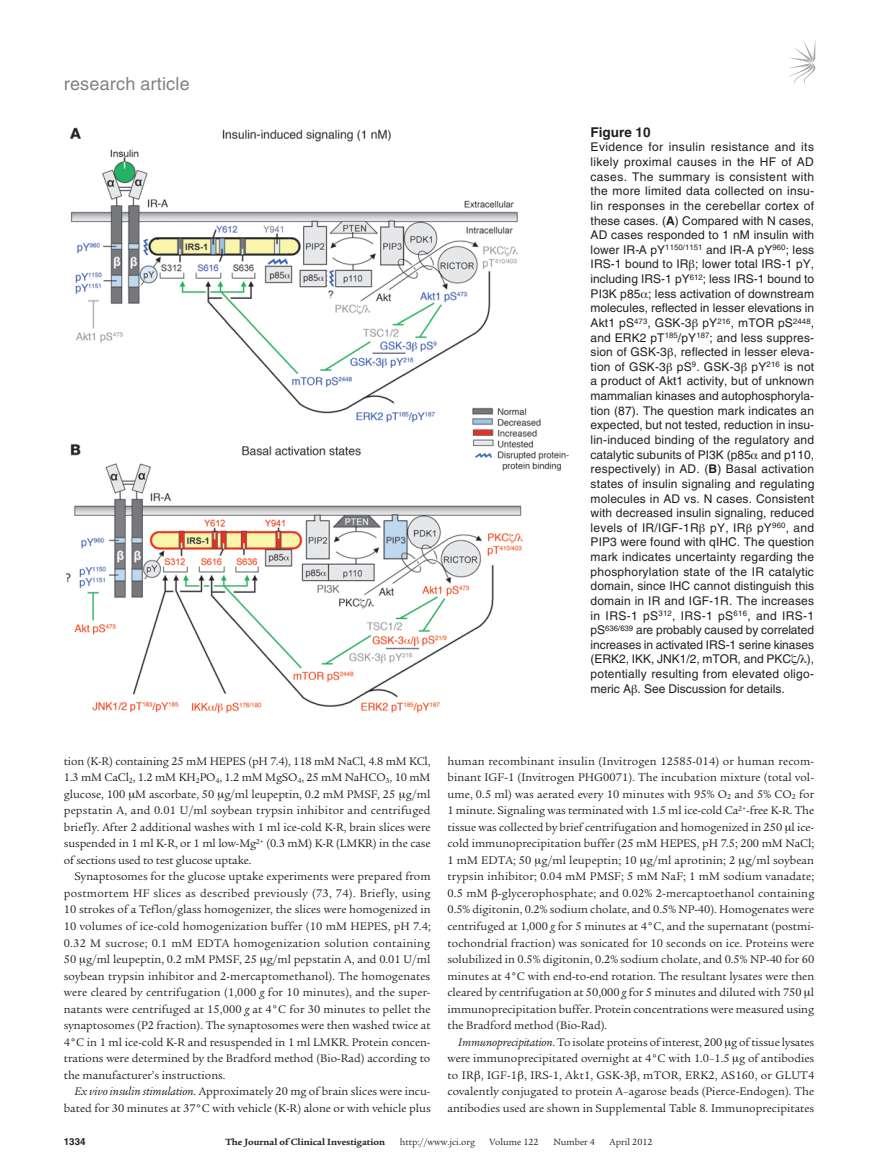
<style>
.page{position:relative;width:878px;height:1175px;background:#fff}
.page>*{position:absolute;margin:0;border:0;box-sizing:border-box;transform-origin:0 0}
.t1{font:18px "Helvetica LT Std";letter-spacing:.01em;color:#808285}
.t2{font:700 13.5px "Helvetica LT Std";color:#231f20}
.t3{font:12px/16.5px "Legacy Serif Std";color:#231f20;text-align:justify}
.t4{font:12px/14.7px "Helvetica LT Std";color:#231f20;text-align:justify}
.t5{font:9.75px "Legacy Serif Std";color:#231f20}
.t6{font:700 9.75px "Legacy Serif Std";color:#231f20}
.t7{font:700 9.75px "Helvetica LT Std";color:#231f20}
.s1{font-weight:700}
.s2{font-style:italic}
</style>
<div class="page">
<svg style="left:789px;top:42px;width:26px;height:43px"></svg>
<img style="left:65px;top:127px;width:504px;height:587px">
<h1 class="t1" style="left:64px;top:73px;width:127px">research article</h1>
<p class="t2" style="left:590px;top:124px;width:61px">Figure 10</p>
<p class="t4" style="left:590px;top:140px;width:225px">Evidence for insulin resistance and its likely proximal causes in the HF of AD cases. The summary is consistent with the more limited data collected on insu&shy;lin responses in the cerebellar cortex of these cases. (<span class="s1">A</span>) Compared with N cases, AD cases responded to 1 nM insulin with lower IR-A pY<sup>1150/1151</sup> and IR-A pY<sup>960</sup>; less IRS-1 bound to IR ; lower total IRS-1 pY, including IRS-1 pY<sup>612</sup>; less IRS-1 bound to PI3K p85 ; less activation of downstream molecules, reflected in lesser elevations in Akt1 pS<sup>473</sup>, GSK-3 pY<sup>216</sup>, mTOR pS<sup>2448</sup>, and ERK2 pT<sup>185</sup>/pY<sup>187</sup>; and less suppres&shy;sion of GSK-3 , reflected in lesser eleva&shy;tion of GSK-3 pS<sup>9</sup>. GSK-3 pY<sup>216</sup> is not a product of Akt1 activity, but of unknown mammalian kinases and autophosphoryla&shy;tion (87). The question mark indicates an expected, but not tested, reduction in insu&shy;lin-induced binding of the regulatory and catalytic subunits of PI3K (p85 and p110, respectively) in AD. (<span class="s1">B</span>) Basal activation states of insulin signaling and regulating molecules in AD vs. N cases. Consistent with decreased insulin signaling, reduced levels of IR/IGF-1R pY, IR pY<sup>960</sup>, and PIP3 were found with qIHC. The question mark indicates uncertainty regarding the phosphorylation state of the IR catalytic domain, since IHC cannot distinguish this domain in IR and IGF-1R. The increases in IRS-1 pS<sup>312</sup>, IRS-1 pS<sup>616</sup>, and IRS-1 pS<sup>636/639</sup> are probably caused by correlated increases in activated IRS-1 serine kinases (ERK2, IKK, JNK1/2, mTOR, and PKC / ), potentially resulting from elevated oligo&shy;meric A . See Discussion for details.</p>
<p class="t3" style="left:64px;top:753px;width:368px">tion (K-R) containing 25 mM HEPES (pH 7.4), 118 mM NaCl, 4.8 mM KCl, 1.3 mM CaCl<sub>2</sub>, 1.2 mM KH<sub>2</sub>PO<sub>4</sub>, 1.2 mM MgSO<sub>4</sub>, 25 mM NaHCO<sub>3</sub>, 10 mM glucose, 100 M ascorbate, 50 g/ml leupeptin, 0.2 mM PMSF, 25 g/ml pepstatin A, and 0.01 U/ml soybean trypsin inhibitor and centrifuged briefly. After 2 additional washes with 1 ml ice-cold K-R, brain slices were suspended in 1 ml K-R, or 1 ml low-Mg<sup>2+</sup> (0.3 mM) K-R (LMKR) in the case of sections used to test glucose uptake.</p>
<p class="t3" style="left:64px;top:868px;width:368px;text-indent:11px">Synaptosomes for the glucose uptake experiments were prepared from postmortem HF slices as described previously (73, 74). Briefly, using 10 strokes of a Teflon/glass homogenizer, the slices were homogenized in 10 volumes of ice-cold homogenization buffer (10 mM HEPES, pH 7.4; 0.32 M sucrose; 0.1 mM EDTA homogenization solution containing 50 g/ml leupeptin, 0.2 mM PMSF, 25 g/ml pepstatin A, and 0.01 U/ml soybean trypsin inhibitor and 2-mercaptomethanol). The homogenates were cleared by centrifugation (1,000 <span class="s2">g</span> for 10 minutes), and the super&shy;natants were centrifuged at 15,000 <span class="s2">g</span> at 4°C for 30 minutes to pellet the synaptosomes (P2 fraction). The synaptosomes were then washed twice at 4°C in 1 ml ice-cold K-R and resuspended in 1 ml LMKR. Protein concen&shy;trations were determined by the Bradford method (Bio-Rad) according to the manufacturer’s instructions.</p>
<p class="t3" style="left:64px;top:1083px;width:368px;text-align:right"><span class="s2">Ex vivo insulin stimulation</span>. Approximately 20 mg of brain slices were incu&shy;bated for 30 minutes at 37°C with vehicle (K-R) alone or with vehicle plus</p>
<p class="t3" style="left:447px;top:753px;width:368px">human recombinant insulin (Invitrogen 12585-014) or human recom&shy;binant IGF-1 (Invitrogen PHG0071). The incubation mixture (total vol&shy;ume, 0.5 ml) was aerated every 10 minutes with 95% O<sub>2</sub> and 5% CO<sub>2</sub> for 1 minute. Signaling was terminated with 1.5 ml ice-cold Ca<sup>2+</sup>-free K-R. The tissue was collected by brief centrifugation and homogenized in 250 l ice&shy;cold immunoprecipitation buffer (25 mM HEPES, pH 7.5; 200 mM NaCl; 1 mM EDTA; 50 g/ml leupeptin; 10 g/ml aprotinin; 2 g/ml soybean trypsin inhibitor; 0.04 mM PMSF; 5 mM NaF; 1 mM sodium vanadate; 0.5 mM -glycerophosphate; and 0.02% 2-mercaptoethanol containing 0.5% digitonin, 0.2% sodium cholate, and 0.5% NP-40). Homogenates were centrifuged at 1,000 <span class="s2">g</span> for 5 minutes at 4°C, and the supernatant (postmi&shy;tochondrial fraction) was sonicated for 10 seconds on ice. Proteins were solubilized in 0.5% digitonin, 0.2% sodium cholate, and 0.5% NP-40 for 60 minutes at 4°C with end-to-end rotation. The resultant lysates were then cleared by centrifugation at 50,000 <span class="s2">g</span> for 5 minutes and diluted with 750 l immunoprecipitation buffer. Protein concentrations were measured using the Bradford method (Bio-Rad).</p>
<p class="t3" style="left:447px;top:1033px;width:368px;text-indent:11px"><span class="s2">Immunoprecipitation</span>. To isolate proteins of interest, 200 g of tissue lysates were immunoprecipitated overnight at 4°C with 1.0–1.5 g of antibodies to IR , IGF-1 , IRS-1, Akt1, GSK-3 , mTOR, ERK2, AS160, or GLUT4 covalently conjugated to protein A–agarose beads (Pierce-Endogen). The antibodies used are shown in Supplemental Table 8. Immunoprecipitates</p>
<p class="t7" style="left:64px;top:1135px;width:23px">1334</p>
<p class="t6" style="left:225px;top:1135px;width:161px">The Journal of Clinical Investigation</p>
<p class="t5" style="left:400px;top:1136px;width:77px">http://www.jci.org</p>
<p class="t5" style="left:489px;top:1136px;width:50px">Volume 122</p>
<p class="t5" style="left:553px;top:1136px;width:43px">Number 4</p>
<p class="t5" style="left:609px;top:1136px;width:44px">April 2012</p>
</div>
